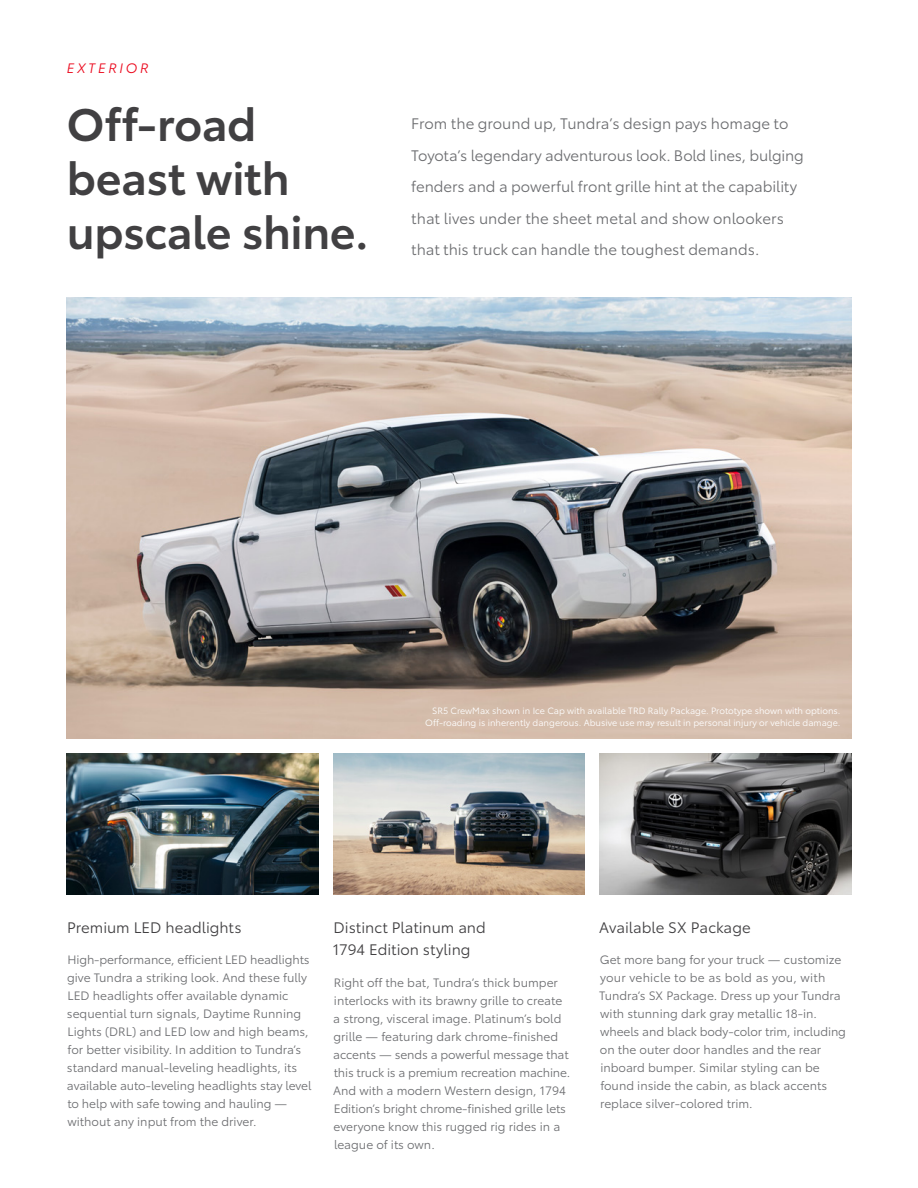
<style>
.page{position:relative;width:918px;height:1188px;background:#fff}
.page>*{position:absolute;margin:0;border:0;box-sizing:border-box;transform-origin:0 0}
.t1{font:600 45px/54px "Toyota Type";letter-spacing:-.01em;color:#414042}
.t2{font:15px/31.5px "Toyota Type";letter-spacing:-.005em;color:#6d6e71}
.t3{font:15px/22.5px "Toyota Type";color:#414042}
.t4{font:italic 13.5px "Toyota Type";letter-spacing:.2em;color:#eb0a1e}
.t5{font:12px/18px "Toyota Type";color:#6d6e71}
.t6{font:9px/12px "Toyota Type";color:#fff;text-align:right}
</style>
<div class="page">
<img style="left:67px;top:753px;width:251px;height:141px">
<img style="left:333px;top:753px;width:252px;height:141px">
<img style="left:600px;top:753px;width:251px;height:141px">
<img style="left:67px;top:297px;width:784px;height:441px">
<p class="t4" style="left:67px;top:58px;width:83px">EXTERIOR</p>
<h1 class="t1" style="left:67px;top:94px;width:303px">Off-road beast with upscale shine.</h1>
<p class="t2" style="left:411px;top:107px;width:394px">From the ground up, Tundra’s design pays homage to Toyota’s legendary adventurous look. Bold lines, bulging fenders and a powerful front grille hint at the capability that lives under the sheet metal and show onlookers that this truck can handle the toughest demands.</p>
<p class="t6" style="left:425px;top:704px;width:417px">SR5 CrewMax shown in Ice Cap with available TRD Rally Package. Prototype shown with options.<br>Off-roading is inherently dangerous. Abusive use may result in personal injury or vehicle damage.</p>
<p class="t3" style="left:67px;top:915px;width:176px">Premium LED headlights</p>
<p class="t5" style="left:67px;top:950px;width:246px">High-performance, efficient LED headlights give Tundra a striking look. And these fully LED headlights offer available dynamic sequential turn signals, Daytime Running Lights (DRL) and LED low and high beams, for better visibility. In addition to Tundra’s standard manual-leveling headlights, its available auto-leveling headlights stay level to help with safe towing and hauling — without any input from the driver.</p>
<p class="t3" style="left:333px;top:915px;width:155px">Distinct Platinum and<br>1794 Edition styling</p>
<p class="t5" style="left:333px;top:973px;width:239px">Right off the bat, Tundra’s thick bumper interlocks with its brawny grille to create a strong, visceral image. Platinum’s bold grille — featuring dark chrome-finished accents — sends a powerful message that this truck is a premium recreation machine.<br>And with a modern Western design, 1794<br>Edition’s bright chrome-finished grille lets everyone know this rugged rig rides in a league of its own.</p>
<p class="t3" style="left:599px;top:915px;width:153px">Available SX Package</p>
<p class="t5" style="left:599px;top:950px;width:248px">Get more bang for your truck — customize your vehicle to be as bold as you, with Tundra’s SX Package. Dress up your Tundra with stunning dark gray metallic 18-in. wheels and black body-color trim, including on the outer door handles and the rear inboard bumper. Similar styling can be found inside the cabin, as black accents replace silver-colored trim.</p>
</div>
